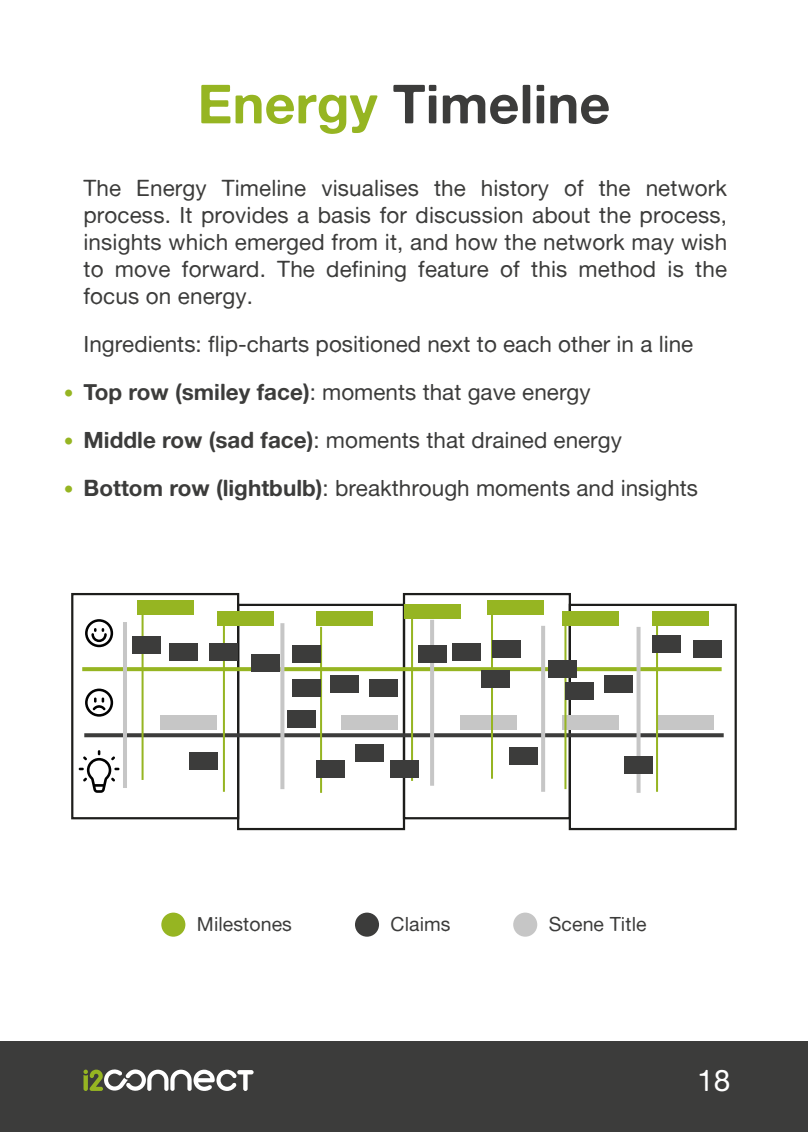
<style>
.page{position:relative;width:808px;height:1132px;background:#fff}
.page>*{position:absolute;margin:0;border:0;box-sizing:border-box;transform-origin:0 0}
.t1{font:54px "Alte Haas Grotesk Bold";color:#3c3c3b}
.t2{font:30px "Alte Haas Grotesk";color:#fff}
.t3{font:22.5px/27px "Alte Haas Grotesk";color:#3c3c3b;text-align:justify}
.t4{font:19.5px "Alte Haas Grotesk";letter-spacing:.005em;color:#3c3c3b}
.t5{font:19.5px "Alte Haas Grotesk";color:#96b522}
.s1{color:#96b522}
.s2{font-family:"Alte Haas Grotesk Bold"}
</style>
<div class="page">
<div style="left:0;top:1041px;width:808px;height:90px;background:#3c3c3b"></div>
<svg style="left:83px;top:1069px;width:171px;height:22px"></svg>
<div style="left:355px;top:912px;width:24px;height:24px;background:#3c3c3b;border-radius:50%"></div>
<div style="left:161px;top:912px;width:24px;height:24px;background:#96b522;border-radius:50%"></div>
<div style="left:513px;top:912px;width:24px;height:24px;background:#c6c6c6;border-radius:50%"></div>
<div style="left:71px;top:592px;width:168px;height:227px;border:2px solid #1d1d1b"></div>
<div style="left:569px;top:603px;width:168px;height:226px;border:2px solid #1d1d1b"></div>
<div style="left:403px;top:592px;width:168px;height:227px;border:2px solid #1d1d1b"></div>
<div style="left:237px;top:603px;width:168px;height:226px;border:2px solid #1d1d1b"></div>
<svg style="left:82px;top:667px;width:640px;height:4px;fill:#96b522"></svg>
<svg style="left:84px;top:733px;width:640px;height:4px;fill:#3c3c3b"></svg>
<div style="left:138px;top:600px;width:56px;height:14px;background:#96b522"></div>
<div style="left:217px;top:611px;width:56px;height:14px;background:#96b522"></div>
<div style="left:317px;top:611px;width:56px;height:14px;background:#96b522"></div>
<div style="left:404px;top:604px;width:56px;height:14px;background:#96b522"></div>
<div style="left:487px;top:600px;width:56px;height:14px;background:#96b522"></div>
<div style="left:562px;top:611px;width:56px;height:14px;background:#96b522"></div>
<div style="left:653px;top:611px;width:56px;height:14px;background:#96b522"></div>
<div style="left:341px;top:714px;width:56px;height:15px;background:#c6c6c6"></div>
<div style="left:460px;top:714px;width:57px;height:15px;background:#c6c6c6"></div>
<div style="left:562px;top:714px;width:56px;height:15px;background:#c6c6c6"></div>
<hr style="left:123px;top:622px;width:4px;height:165px;background:#c6c6c6">
<svg style="left:280px;top:623px;width:4px;height:165px"></svg>
<hr style="left:430px;top:619px;width:4px;height:166px;background:#c6c6c6">
<hr style="left:541px;top:625px;width:4px;height:166px;background:#c6c6c6">
<svg style="left:636px;top:627px;width:4px;height:165px"></svg>
<div style="left:657px;top:714px;width:56px;height:15px;background:#c6c6c6"></div>
<hr style="left:142px;top:613px;width:2px;height:166px;background:#96b522">
<hr style="left:223px;top:625px;width:2px;height:166px;background:#96b522">
<hr style="left:320px;top:626px;width:2px;height:166px;background:#96b522">
<hr style="left:411px;top:614px;width:2px;height:166px;background:#96b522">
<hr style="left:491px;top:612px;width:2px;height:166px;background:#96b522">
<hr style="left:564px;top:623px;width:2px;height:165px;background:#96b522">
<hr style="left:656px;top:625px;width:2px;height:166px;background:#96b522">
<div style="left:161px;top:714px;width:56px;height:15px;background:#c6c6c6"></div>
<div style="left:132px;top:636px;width:29px;height:17px;background:#3c3c3b"></div>
<div style="left:170px;top:643px;width:28px;height:18px;background:#3c3c3b"></div>
<div style="left:210px;top:643px;width:28px;height:18px;background:#3c3c3b"></div>
<div style="left:251px;top:654px;width:29px;height:17px;background:#3c3c3b"></div>
<div style="left:293px;top:645px;width:28px;height:17px;background:#3c3c3b"></div>
<div style="left:293px;top:679px;width:28px;height:17px;background:#3c3c3b"></div>
<div style="left:331px;top:674px;width:28px;height:18px;background:#3c3c3b"></div>
<div style="left:369px;top:679px;width:29px;height:17px;background:#3c3c3b"></div>
<div style="left:287px;top:709px;width:29px;height:18px;background:#3c3c3b"></div>
<div style="left:453px;top:643px;width:28px;height:18px;background:#3c3c3b"></div>
<div style="left:418px;top:644px;width:28px;height:18px;background:#3c3c3b"></div>
<div style="left:492px;top:640px;width:28px;height:18px;background:#3c3c3b"></div>
<div style="left:481px;top:670px;width:28px;height:18px;background:#3c3c3b"></div>
<div style="left:548px;top:660px;width:28px;height:17px;background:#3c3c3b"></div>
<div style="left:565px;top:682px;width:29px;height:17px;background:#3c3c3b"></div>
<div style="left:604px;top:674px;width:28px;height:18px;background:#3c3c3b"></div>
<div style="left:653px;top:634px;width:28px;height:18px;background:#3c3c3b"></div>
<div style="left:693px;top:640px;width:29px;height:18px;background:#3c3c3b"></div>
<div style="left:624px;top:756px;width:29px;height:17px;background:#3c3c3b"></div>
<div style="left:509px;top:747px;width:29px;height:17px;background:#3c3c3b"></div>
<div style="left:390px;top:759px;width:28px;height:18px;background:#3c3c3b"></div>
<div style="left:355px;top:743px;width:29px;height:18px;background:#3c3c3b"></div>
<div style="left:316px;top:759px;width:29px;height:18px;background:#3c3c3b"></div>
<div style="left:189px;top:752px;width:28px;height:17px;background:#3c3c3b"></div>
<svg style="left:85px;top:619px;width:28px;height:28px"></svg>
<svg style="left:85px;top:688px;width:28px;height:28px"></svg>
<svg style="left:79px;top:750px;width:41px;height:42px"></svg>
<h1 class="t1" style="left:198px;top:71px;width:414px"><span class="s1">Energy</span> Timeline</h1>
<p class="t5" style="left:64px;top:381px;width:11px">•</p>
<p class="t5" style="left:64px;top:429px;width:11px">•</p>
<p class="t5" style="left:64px;top:477px;width:11px">•</p>
<p class="t3" style="left:83px;top:174px;width:645px">The Energy Timeline visualises the history of the network process. It provides a basis for discussion about the process, insights which emerged from it, and how the network may wish to move forward. The defining feature of this method is the focus on energy.</p>
<p class="t3" style="left:83px;top:319px;width:616px;line-height:48px;text-align:left">Ingredients: flip-charts positioned next to each other in a line <span class="s2">Top row (smiley face)</span>: moments that gave energy<br><span class="s2">Middle row (sad face)</span>: moments that drained energy <span class="s2">Bottom row (lightbulb)</span>: breakthrough moments and insights</p>
<p class="t4" style="left:197px;top:912px;width:97px">Milestones</p>
<p class="t4" style="left:391px;top:912px;width:62px">Claims</p>
<p class="t4" style="left:549px;top:912px;width:99px">Scene Title</p>
<h2 class="t2" style="left:697px;top:1062px;width:35px">18</h2>
</div>
